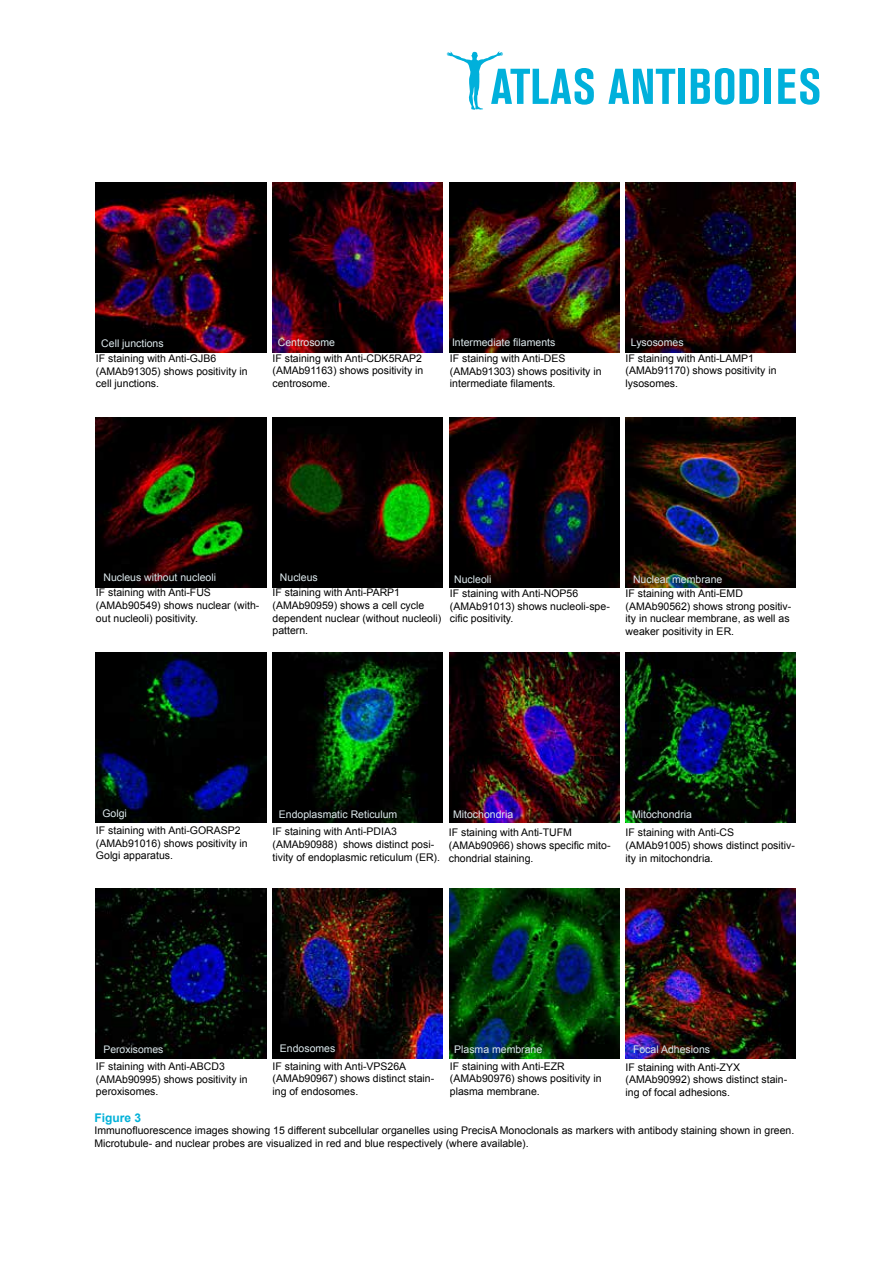
<style>
.page{position:relative;width:893px;height:1263px;background:#fff}
.page>*{position:absolute;margin:0;border:0;box-sizing:border-box;transform-origin:0 0}
.t1{font:700 12px "Arial";color:#00b1d8}
.t2{font:10.5px/12.6px "Arial";color:#000}
.t3{font:10.5px "Arial";color:#dde9ed}
.t4{font:10.35px "Arial";color:#dde9ed}
</style>
<div class="page">
<img style="left:273px;top:888px;width:170px;height:170px">
<img style="left:449px;top:418px;width:170px;height:170px">
<svg style="left:608px;top:69px;width:67px;height:35px"></svg>
<div style="left:679px;top:69px;width:6px;height:35px;background:#00b0db"></div>
<svg style="left:691px;top:68px;width:68px;height:37px"></svg>
<div style="left:765px;top:69px;width:6px;height:35px;background:#00b0db"></div>
<svg style="left:778px;top:68px;width:41px;height:37px"></svg>
<svg style="left:447px;top:51px;width:147px;height:59px"></svg>
<img style="left:273px;top:418px;width:170px;height:170px">
<img style="left:96px;top:418px;width:170px;height:170px">
<img style="left:626px;top:418px;width:170px;height:170px">
<img style="left:449px;top:888px;width:170px;height:170px">
<img style="left:626px;top:888px;width:170px;height:170px">
<img style="left:96px;top:888px;width:170px;height:170px">
<img style="left:273px;top:653px;width:170px;height:170px">
<img style="left:449px;top:653px;width:170px;height:170px">
<img style="left:96px;top:653px;width:170px;height:170px">
<img style="left:626px;top:653px;width:170px;height:170px">
<img style="left:96px;top:182px;width:170px;height:170px">
<img style="left:273px;top:182px;width:170px;height:170px">
<img style="left:449px;top:182px;width:170px;height:170px">
<img style="left:626px;top:182px;width:170px;height:170px">
<p class="t3" style="left:101px;top:336px;width:64px">Cell junctions</p>
<p class="t2" style="left:96px;top:352px;width:153px">IF staining with Anti-GJB6 (AMAb91305) shows positivity in cell junctions.</p>
<p class="t3" style="left:278px;top:335px;width:59px">Centrosome</p>
<p class="t2" style="left:273px;top:352px;width:152px">IF staining with Anti-CDK5RAP2 (AMAb91163) shows positivity in centrosome.</p>
<p class="t3" style="left:452px;top:335px;width:105px">Intermediate filaments</p>
<p class="t2" style="left:450px;top:352px;width:153px">IF staining with Anti-DES (AMAb91303) shows positivity in intermediate filaments.</p>
<p class="t3" style="left:631px;top:336px;width:54px">Lysosomes</p>
<p class="t2" style="left:626px;top:352px;width:152px">IF staining with Anti-LAMP1 (AMAb91170) shows positivity in lysosomes.</p>
<p class="t3" style="left:103px;top:570px;width:114px">Nucleus without nucleoli</p>
<p class="t3" style="left:454px;top:572px;width:39px">Nucleoli</p>
<p class="t3" style="left:633px;top:572px;width:91px">Nuclear membrane</p>
<p class="t3" style="left:280px;top:570px;width:39px">Nucleus</p>
<p class="t2" style="left:96px;top:586px;width:165px">IF staining with Anti-FUS (AMAb90549) shows nuclear (with&shy;out nucleoli) positivity.</p>
<p class="t2" style="left:626px;top:587px;width:167px">IF staining with Anti-EMD (AMAb90562) shows strong positiv&shy;ity in nuclear membrane, as well as weaker positivity in ER.</p>
<p class="t2" style="left:273px;top:586px;width:170px">IF staining with Anti-PARP1 (AMAb90959) shows a cell cycle dependent nuclear (without nucleoli) pattern.</p>
<p class="t2" style="left:450px;top:587px;width:161px">IF staining with Anti-NOP56 (AMAb91013) shows nucleoli-spe&shy;cific positivity.</p>
<p class="t3" style="left:102px;top:806px;width:26px">Golgi</p>
<p class="t2" style="left:96px;top:824px;width:153px">IF staining with Anti-GORASP2 (AMAb91016) shows positivity in<br>Golgi apparatus.</p>
<p class="t3" style="left:279px;top:807px;width:120px">Endoplasmatic Reticulum</p>
<p class="t2" style="left:273px;top:826px;width:169px">IF staining with Anti-PDIA3 (AMAb90988) shows distinct posi&shy;tivity of endoplasmic reticulum (ER).</p>
<p class="t3" style="left:453px;top:808px;width:62px">Mitochondria</p>
<p class="t2" style="left:449px;top:826px;width:163px">IF staining with Anti-TUFM (AMAb90966) shows specific mito&shy;chondrial staining.</p>
<p class="t3" style="left:632px;top:808px;width:62px">Mitochondria</p>
<p class="t2" style="left:626px;top:826px;width:171px">IF staining with Anti-CS (AMAb91005) shows distinct positiv&shy;ity in mitochondria.</p>
<p class="t3" style="left:280px;top:1042px;width:57px">Endosomes</p>
<p class="t4" style="left:103px;top:1043px;width:62px">Peroxisomes</p>
<p class="t3" style="left:454px;top:1043px;width:90px">Plasma membrane</p>
<p class="t3" style="left:633px;top:1043px;width:79px">Focal Adhesions</p>
<p class="t2" style="left:96px;top:1060px;width:153px">IF staining with Anti-ABCD3 (AMAb90995) shows positivity in peroxisomes.</p>
<p class="t2" style="left:273px;top:1060px;width:163px">IF staining with Anti-VPS26A (AMAb90967) shows distinct stain&shy;ing of endosomes.</p>
<p class="t2" style="left:450px;top:1060px;width:153px">IF staining with Anti-EZR (AMAb90976) shows positivity in plasma membrane.</p>
<p class="t2" style="left:626px;top:1061px;width:163px">IF staining with Anti-ZYX (AMAb90992) shows distinct stain&shy;ing of focal adhesions.</p>
<p class="t1" style="left:94px;top:1110px;width:48px">Figure 3</p>
<p class="t2" style="left:94px;top:1124px;width:701px">Immunofluorescence images showing 15 different subcellular organelles using PrecisA Monoclonals as markers with antibody staining shown in green.<br>Microtubule- and nuclear probes are visualized in red and blue respectively (where available).</p>
</div>
